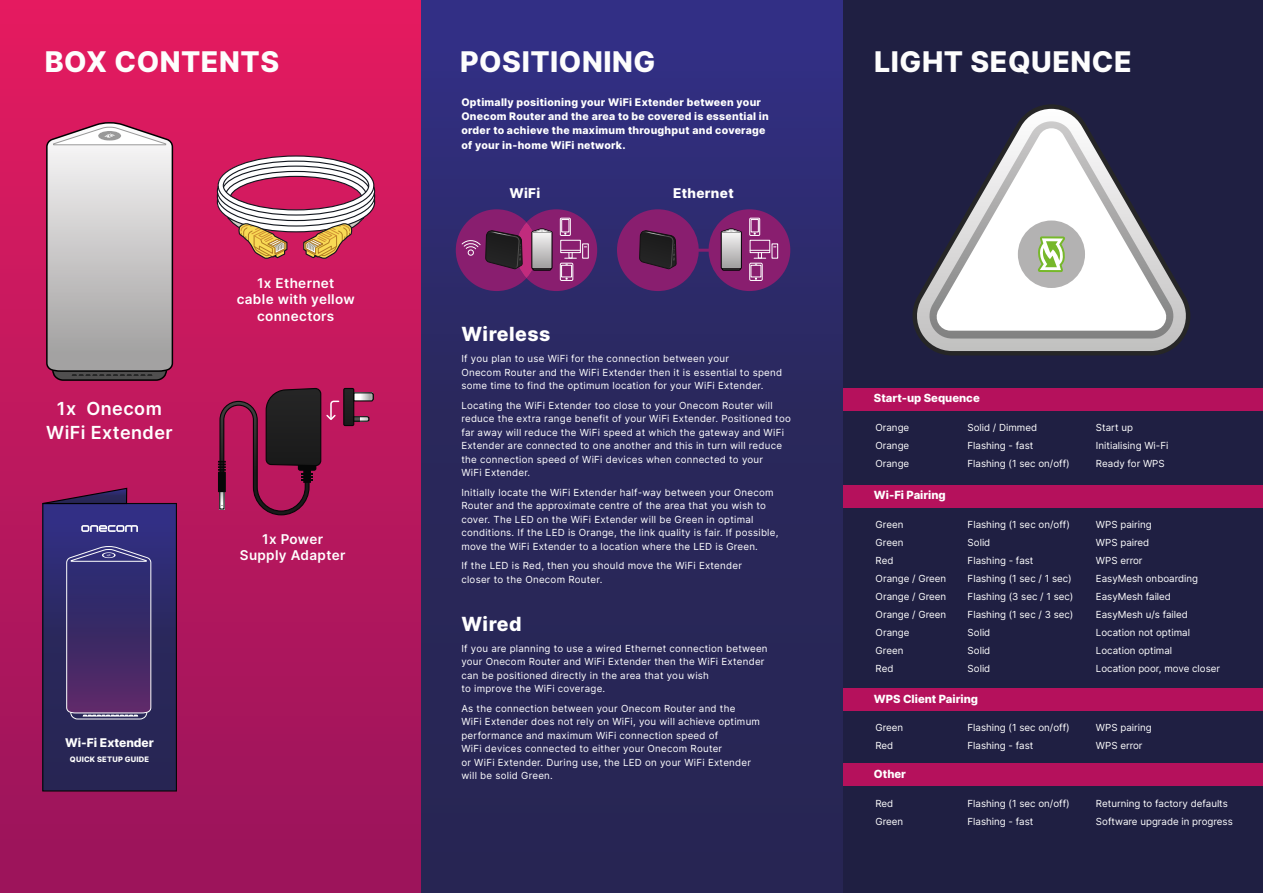
<style>
.page{position:relative;width:1263px;height:893px;background:#1f1f42}
.page>*{position:absolute;margin:0;border:0;box-sizing:border-box;transform-origin:0 0}
.t1{font:800 28.5px "Inter";letter-spacing:.02em;color:#fdfdfd}
.t2{font:800 19.5px "Inter";letter-spacing:.025em;color:#fff}
.t3{font:600 18px/23.9px "Inter";letter-spacing:.025em;color:#fff;text-align:center}
.t4{font:600 13.5px/16.5px "Inter";letter-spacing:.025em;color:#fff;text-align:center}
.t5{font:800 13.5px "Inter";letter-spacing:.025em;color:#fff}
.t6{font:800 12px "Inter";color:#fdfdfd}
.t7{font:800 11.25px "Inter";color:#fff}
.t8{font:800 10.5px/14.2px "Inter";letter-spacing:.025em;color:#fff}
.t9{font:9.75px/13.5px "Inter";letter-spacing:.025em;color:#fff}
.t10{font:9.75px/18px "Inter";color:#fff}
.t11{font:800 7.5px "Inter";letter-spacing:.025em;color:#fdfdfd}
</style>
<div class="page">
<div style="left:422px;top:0;width:421px;height:893px;background:linear-gradient(to bottom,#312e7e,#252449)"></div>
<div style="left:0;top:0;width:421px;height:893px;background:linear-gradient(to bottom,#e41b60,#98145b)"></div>
<svg style="left:216px;top:155px;width:160px;height:104px"></svg>
<svg style="left:218px;top:387px;width:156px;height:128px"></svg>
<svg style="left:45px;top:121px;width:129px;height:261px"></svg>
<div style="left:43px;top:503px;width:133px;height:288px;background:linear-gradient(to bottom,#312f7f,#252449)"></div>
<div style="left:42px;top:503px;width:135px;height:288px;border:1px solid #060707"></div>
<svg style="left:81px;top:525px;width:57px;height:7px"></svg>
<svg style="left:66px;top:546px;width:86px;height:174px"></svg>
<svg style="left:42px;top:487px;width:86px;height:18px"></svg>
<svg style="left:456px;top:209px;width:141px;height:82px"></svg>
<svg style="left:617px;top:209px;width:173px;height:82px"></svg>
<div style="left:843px;top:388px;width:420px;height:23px;background:#b5115c"></div>
<div style="left:843px;top:688px;width:420px;height:23px;background:#b5115c"></div>
<div style="left:843px;top:763px;width:420px;height:23px;background:#b5115c"></div>
<div style="left:843px;top:485px;width:420px;height:23px;background:#b5115c"></div>
<svg style="left:912px;top:104px;width:278px;height:252px"></svg>
<svg style="left:928px;top:121px;width:246px;height:218px"></svg>
<svg style="left:933px;top:126px;width:237px;height:205px;fill:#f7f7f7"></svg>
<svg style="left:1018px;top:220px;width:67px;height:68px"></svg>
<h1 class="t1" style="left:45px;top:41px;width:236px">BOX CONTENTS</h1>
<h3 class="t3" style="left:46px;top:396px;width:128px">1x Onecom<br>WiFi Extender</h3>
<h3 class="t4" style="left:237px;top:274px;width:119px">1x Ethernet<br>cable with yellow connectors</h3>
<h3 class="t4" style="left:240px;top:530px;width:107px">1x Power<br>Supply Adapter</h3>
<p class="t6" style="left:65px;top:734px;width:90px">Wi-Fi Extender</p>
<p class="t11" style="left:70px;top:754px;width:81px">QUICK SETUP GUIDE</p>
<h1 class="t1" style="left:460px;top:41px;width:197px">POSITIONING</h1>
<h1 class="t1" style="left:874px;top:41px;width:259px">LIGHT SEQUENCE</h1>
<p class="t8" style="left:461px;top:95px;width:309px">Optimally positioning your WiFi Extender between your Onecom Router and the area to be covered is essential in order to achieve the maximum throughput and coverage of your in-home WiFi network.</p>
<h3 class="t5" style="left:509px;top:183px;width:32px">WiFi</h3>
<h3 class="t5" style="left:673px;top:183px;width:62px">Ethernet</h3>
<h2 class="t2" style="left:461px;top:320px;width:90px">Wireless</h2>
<p class="t9" style="left:461px;top:352px;width:322px">If you plan to use WiFi for the connection between your<br>Onecom Router and the WiFi Extender then it is essential to spend some time to find the optimum location for your WiFi Extender.</p>
<p class="t9" style="left:461px;top:398px;width:331px">Locating the WiFi Extender too close to your Onecom Router will reduce the extra range benefit of your WiFi Extender. Positioned too far away will reduce the WiFi speed at which the gateway and WiFi Extender are connected to one another and this in turn will reduce the connection speed of WiFi devices when connected to your<br>WiFi Extender.</p>
<p class="t9" style="left:461px;top:485px;width:319px">Initially locate the WiFi Extender half-way between your Onecom Router and the approximate centre of the area that you wish to cover. The LED on the WiFi Extender will be Green in optimal conditions. If the LED is Orange, the link quality is fair. If possible, move the WiFi Extender to a location where the LED is Green.</p>
<p class="t9" style="left:461px;top:559px;width:282px">If the LED is Red, then you should move the WiFi Extender closer to the Onecom Router.</p>
<h2 class="t2" style="left:461px;top:609px;width:62px">Wired</h2>
<p class="t9" style="left:461px;top:641px;width:308px">If you are planning to use a wired Ethernet connection between your Onecom Router and WiFi Extender then the WiFi Extender can be positioned directly in the area that you wish<br>to improve the WiFi coverage.</p>
<p class="t9" style="left:461px;top:701px;width:300px">As the connection between your Onecom Router and the<br>WiFi Extender does not rely on WiFi, you will achieve optimum performance and maximum WiFi connection speed of<br>WiFi devices connected to either your Onecom Router<br>or WiFi Extender. During use, the LED on your WiFi Extender will be solid Green.</p>
<p class="t7" style="left:874px;top:390px;width:107px">Start-up Sequence</p>
<p class="t9" style="left:875px;top:418px;width:35px;line-height:18px;text-align:justify">Orange Orange Orange</p>
<p class="t10" style="left:967px;top:418px;width:104px">Solid / Dimmed<br>Flashing - fast<br>Flashing (1 sec on/off)</p>
<p class="t10" style="left:1096px;top:418px;width:74px">Start up<br>Initialising Wi-Fi<br>Ready for WPS</p>
<p class="t7" style="left:874px;top:487px;width:73px">Wi-Fi Pairing</p>
<p class="t10" style="left:876px;top:515px;width:72px">Green<br>Green<br>Red<br>Orange / Green<br>Orange / Green<br>Orange / Green<br>Orange<br>Green<br>Red</p>
<p class="t10" style="left:968px;top:515px;width:107px">Flashing (1 sec on/off)<br>Solid<br>Flashing - fast<br>Flashing (1 sec / 1 sec)<br>Flashing (3 sec / 1 sec)<br>Flashing (1 sec / 3 sec)<br>Solid<br>Solid<br>Solid</p>
<p class="t10" style="left:1096px;top:515px;width:126px">WPS pairing<br>WPS paired<br>WPS error<br>EasyMesh onboarding<br>EasyMesh failed<br>EasyMesh u/s failed<br>Location not optimal<br>Location optimal<br>Location poor, move closer</p>
<p class="t7" style="left:874px;top:691px;width:106px">WPS Client Pairing</p>
<p class="t10" style="left:875px;top:718px;width:29px">Green<br>Red</p>
<p class="t10" style="left:1096px;top:718px;width:57px">WPS pairing<br>WPS error</p>
<p class="t10" style="left:967px;top:718px;width:104px">Flashing (1 sec on/off)<br>Flashing - fast</p>
<p class="t7" style="left:874px;top:766px;width:34px">Other</p>
<p class="t10" style="left:875px;top:794px;width:29px">Red<br>Green</p>
<p class="t10" style="left:1096px;top:794px;width:138px">Returning to factory defaults<br>Software upgrade in progress</p>
<p class="t10" style="left:967px;top:794px;width:104px">Flashing (1 sec on/off)<br>Flashing - fast</p>
</div>
